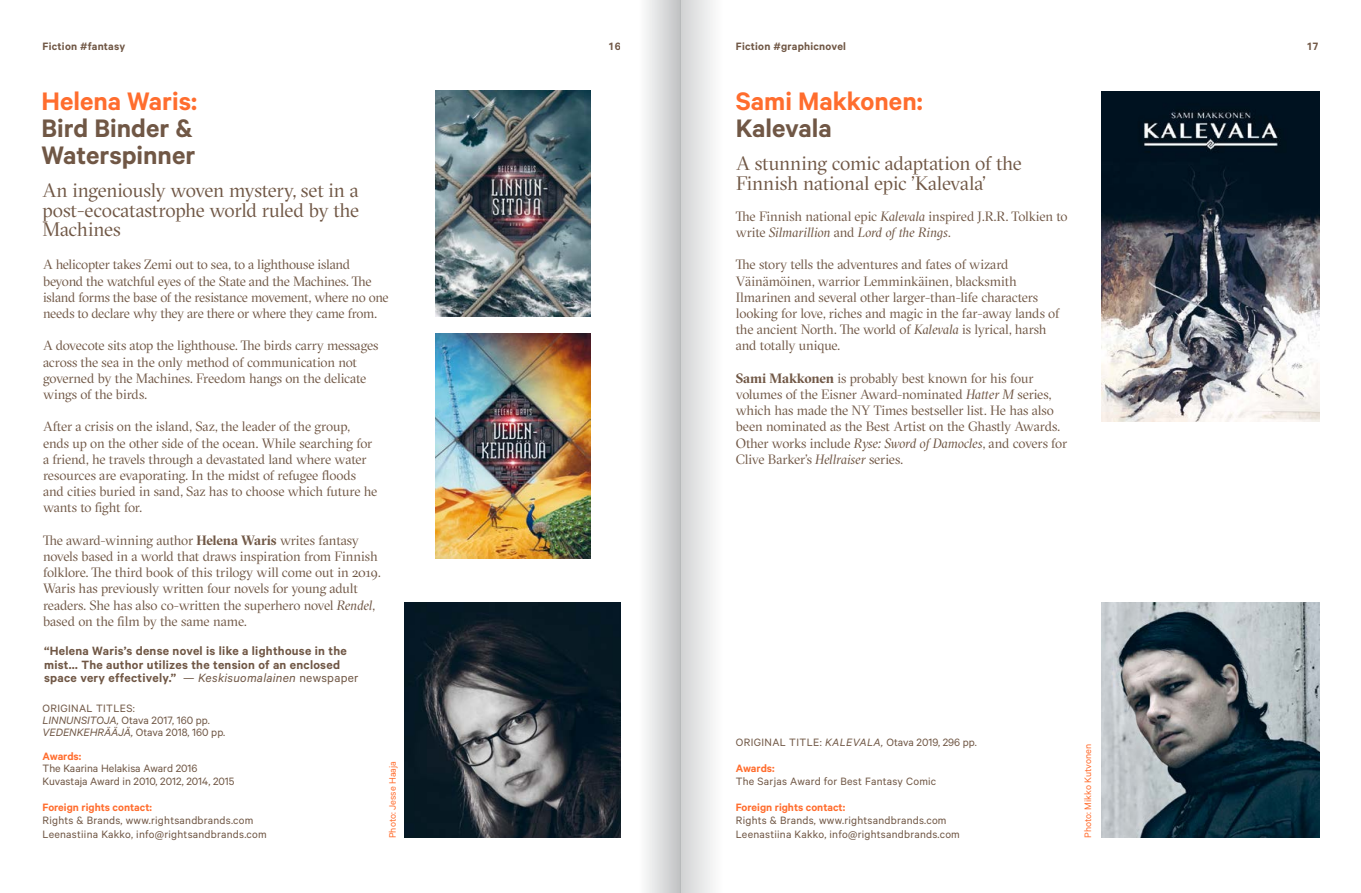
<style>
.page{position:relative;width:1361px;height:893px;background:#fff}
.page>*{position:absolute;margin:0;border:0;box-sizing:border-box;transform-origin:0 0}
.t1{font:600 28.5px/27px "Calibre";color:#705745}
.t2{font:600 28.5px "Calibre";color:#ff6d2e}
.t3{font:19.5px/19.5px "GT Sectra Fine";letter-spacing:-.01em;color:#705745;text-align:justify}
.t4{font:13.5px/16.2px "GT Sectra Fine";letter-spacing:-.015em;color:#705745}
.t5{font:600 13.5px/13.5px "Calibre";letter-spacing:.02em;color:#705745}
.t6{font:12px/12px "Calibre";letter-spacing:.02em;color:#705745}
.t7{font:12px/13.5px "Calibre";color:#705745}
.t8{font:600 12px "Calibre";color:#ff6d2e}
.t9{font:600 12px "Calibre";letter-spacing:.02em;color:#705745}
.t10{font:10.5px "Calibre";color:#ff6d2e}
.s1{font-weight:700}
.s2{font-style:italic}
.s3{font-weight:400}
.s4{font-weight:400;font-style:italic}
.s5{font-weight:600;color:#ff6d2e}
</style>
<div class="page">
<div style="left:680px;top:0;width:60px;height:893px;background:linear-gradient(to right,#d5d6d7,#fff)"></div>
<div style="left:621px;top:0;width:59px;height:893px;background:linear-gradient(to right,#fff,#c7c8ca)"></div>
<img style="left:404px;top:602px;width:217px;height:236px">
<img style="left:435px;top:333px;width:155px;height:226px">
<img style="left:1101px;top:602px;width:218px;height:235px">
<img style="left:1101px;top:91px;width:218px;height:330px">
<img style="left:435px;top:91px;width:155px;height:226px">
<p class="t9" style="left:43px;top:39px;width:84px">Fiction #fantasy</p>
<h1 class="t2" style="left:42px;top:84px;width:157px">Helena Waris:</h1>
<h1 class="t1" style="left:42px;top:113px;width:155px">Bird Binder &amp;<br>Waterspinner</h1>
<h2 class="t3" style="left:43px;top:181px;width:318px">An ingeniously woven mystery, set in a post-ecocatastrophe world ruled by the Machines</h2>
<p class="t4" style="left:43px;top:256px;width:347px">A helicopter takes Zemi out to sea, to a lighthouse island beyond the watchful eyes of the State and the Machines. The island forms the base of the resistance movement, where no one needs to declare why they are there or where they came from.</p>
<p class="t4" style="left:43px;top:337px;width:337px">A dovecote sits atop the lighthouse. The birds carry messages across the sea in the only method of communication not governed by the Machines. Freedom hangs on the delicate wings of the birds.</p>
<p class="t4" style="left:43px;top:418px;width:336px">After a crisis on the island, Saz, the leader of the group, ends up on the other side of the ocean. While searching for a friend, he travels through a devastated land where water resources are evaporating. In the midst of refugee floods and cities buried in sand, Saz has to choose which future he wants to fight for.</p>
<p class="t4" style="left:43px;top:532px;width:339px">The award-winning author <span class="s1">Helena Waris</span> writes fantasy novels based in a world that draws inspiration from Finnish folklore. The third book of this trilogy will come out in 2019.<br>Waris has previously written four novels for young adult readers. She has also co-written the superhero novel <span class="s2">Rendel</span>, based on the film by the same name.</p>
<p class="t5" style="left:44px;top:644px;width:316px">“Helena Waris’s dense novel is like a lighthouse in the mist… The author utilizes the tension of an enclosed space very effectively.” <span class="s3">—</span> <span class="s4">Keskisuomalainen</span> <span class="s3">newspaper</span></p>
<p class="t6" style="left:43px;top:702px;width:184px">ORIGINAL TITLES:<br><span class="s2">LINNUNSITOJA,</span> Otava 2017, 160 pp.<br><span class="s2">VEDENKEHRÄÄJÄ,</span> Otava 2018, 160 pp<span class="s2">.</span></p>
<p class="t8" style="left:43px;top:749px;width:40px">Awards:</p>
<p class="t7" style="left:43px;top:761px;width:193px">The Kaarina Helakisa Award 2016<br>Kuvastaja Award in 2010, 2012, 2014, 2015</p>
<p class="t8" style="left:43px;top:800px;width:111px">Foreign rights contact:</p>
<p class="t6" style="left:43px;top:813px;width:226px;line-height:13.5px">Rights &amp; Brands, www.rightsandbrands.com<br>Leenastiina Kakko, info@rightsandbrands.com</p>
<p class="t10" style="left:386px;top:838px;width:79px;rotate:-90deg">Photo: Jesse Haaja</p>
<p class="t9" style="left:736px;top:39px;width:112px">Fiction #graphicnovel</p>
<p class="t9" style="left:609px;top:39px;width:13px">16</p>
<p class="t9" style="left:1307px;top:39px;width:13px">17</p>
<h1 class="t2" style="left:736px;top:84px;width:188px">Sami Makkonen:</h1>
<h1 class="t1" style="left:736px;top:113px;width:97px">Kalevala</h1>
<h2 class="t3" style="left:736px;top:154px;width:287px">A stunning comic adaptation of the<br>Finnish national epic 'Kalevala'</h2>
<p class="t4" style="left:736px;top:208px;width:333px">The Finnish national epic <span class="s2">Kalevala</span> inspired J.R.R. Tolkien to write <span class="s2">Silmarillion</span> and <span class="s2">Lord of the Rings</span>.</p>
<p class="t4" style="left:736px;top:256px;width:325px">The story tells the adventures and fates of wizard Väinämöinen, warrior Lemminkäinen, blacksmith Ilmarinen and several other larger-than-life characters looking for love, riches and magic in the far-away lands of the ancient North. The world of <span class="s2">Kalevala</span> is lyrical, harsh and totally unique.</p>
<p class="t4" style="left:736px;top:370px;width:333px"><span class="s1">Sami Makkonen</span> is probably best known for his four volumes of the Eisner Award-nominated <span class="s2">Hatter M</span> series, which has made the NY Times bestseller list. He has also been nominated as the Best Artist on the Ghastly Awards.<br>Other works include <span class="s2">Ryse: Sword of Damocles</span>, and covers for Clive Barker’s <span class="s2">Hellraiser</span> series.</p>
<p class="t6" style="left:736px;top:729px;width:242px;line-height:25.5px">ORIGINAL TITLE: <span class="s2">KALEVALA,</span> Otava 2019, 296 pp.<br><span class="s5">Awards:</span></p>
<p class="t6" style="left:736px;top:775px;width:202px">The Sarjas Award for Best Fantasy Comic</p>
<p class="t8" style="left:736px;top:800px;width:111px">Foreign rights contact:</p>
<p class="t6" style="left:736px;top:813px;width:226px;line-height:13.5px">Rights &amp; Brands, www.rightsandbrands.com<br>Leenastiina Kakko, info@rightsandbrands.com</p>
<p class="t10" style="left:1081px;top:838px;width:95px;rotate:-90deg">Photo: Mikko Kutvonen</p>
</div>
